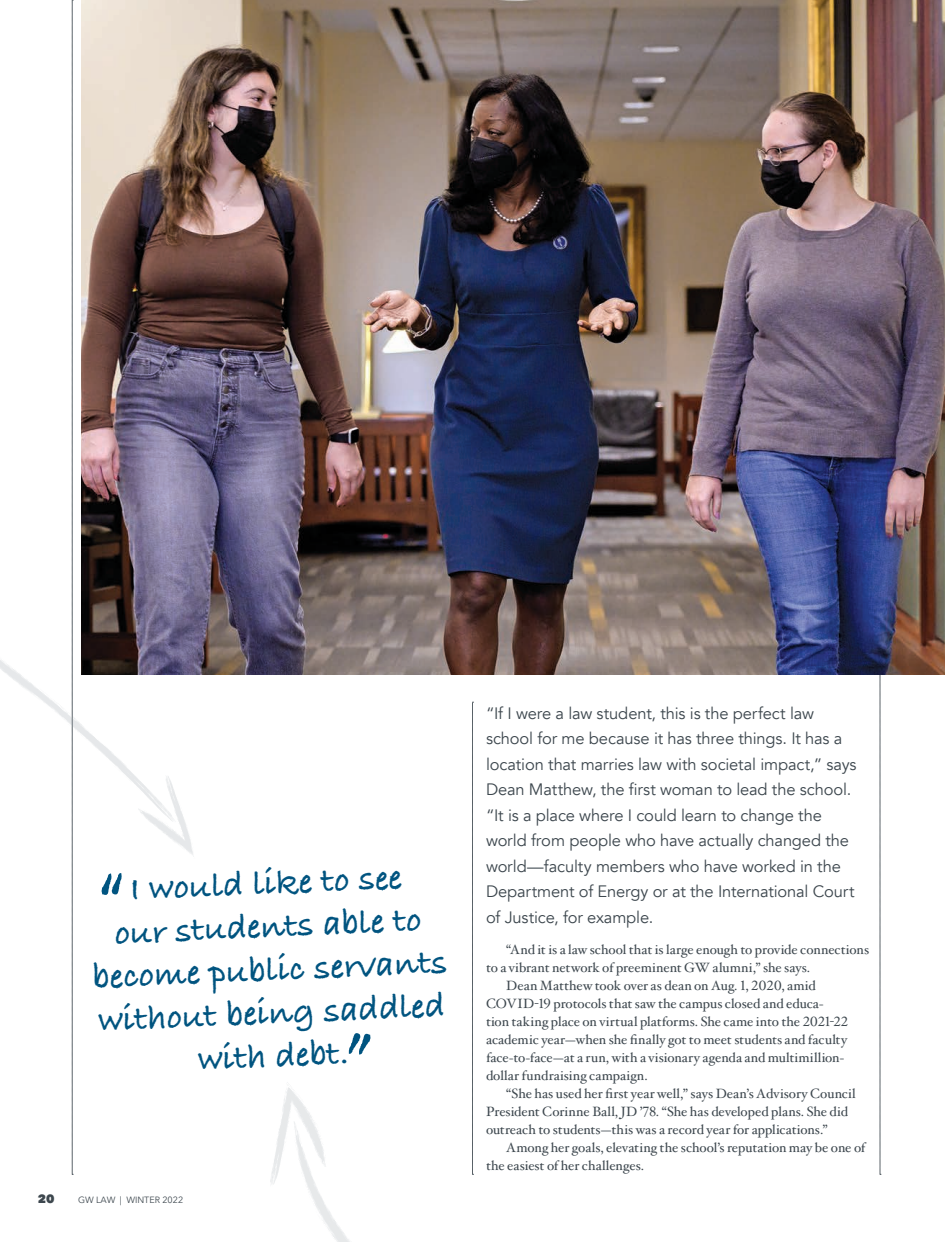
<style>
.page{position:relative;width:945px;height:1242px;background:#fff}
.page>*{position:absolute;margin:0;border:0;box-sizing:border-box;transform-origin:0 0}
.t1{font:700 36px/43.2px "Bradley Hand ITCTT";color:#005480;text-align:center}
.feature_-_body_text{font:16.5px/25.5px "Avenir";letter-spacing:-.01em;color:#3d474e}
.feature_-_body_text-2{font:13.5px/18px "Hoefler Txt";color:#3d474e}
.t2{font:800 12px "Avenir Next LT Pro";color:#3d474e}
.t3{font:9px "Avenir Next LT Pro";color:#3d474e}
</style>
<div class="page">
<svg style="left:880px;top:675px;width:1px;height:500px"></svg>
<svg style="left:72px;top:0;width:1px;height:1175px"></svg>
<img style="left:81px;top:0;width:864px;height:675px">
<svg style="left:0;top:610px;width:196px;height:250px"></svg>
<svg style="left:102px;top:873px;width:20px;height:22px"></svg>
<svg style="left:270px;top:702px;width:204px;height:540px"></svg>
<p class="t1" style="left:87px;top:870px;width:357px;rotate:-3deg">I would like to see<br>our students able to become public servants without being saddled with debt.</p>
<p class="t2" style="left:38px;top:1191px;width:18px">20</p>
<p class="t3" style="left:78px;top:1194px;width:107px">GW LAW | WINTER 2022</p>
<p class="feature_-_body_text" style="left:486px;top:700px;width:372px">“If I were a law student, this is the perfect law school for me because it has three things. It has a location that marries law with societal impact,” says Dean Matthew, the first woman to lead the school. “It is a place where I could learn to change the world from people who have actually changed the world—faculty members who have worked in the Department of Energy or at the International Court of Justice, for example.</p>
<p class="feature_-_body_text-2" style="left:486px;top:940px;width:385px;text-indent:20px">“And it is a law school that is large enough to provide connections to a vibrant network of preeminent GW alumni,” she says.</p>
<p class="feature_-_body_text-2" style="left:486px;top:976px;width:364px;text-indent:20px">Dean Matthew took over as dean on Aug. 1, 2020, amid COVID-19 protocols that saw the campus closed and educa&shy;tion taking place on virtual platforms. She came into the 2021-22 academic year—when she finally got to meet students and faculty face-to-face—at a run, with a visionary agenda and multimillion&shy;dollar fundraising campaign.</p>
<p class="feature_-_body_text-2" style="left:486px;top:1084px;width:371px;text-indent:20px">“She has used her first year well,” says Dean’s Advisory Council<br>President Corinne Ball, JD ’78. “She has developed plans. She did outreach to students—this was a record year for applications.”</p>
<p class="feature_-_body_text-2" style="left:486px;top:1138px;width:381px;text-indent:20px">Among her goals, elevating the school’s reputation may be one of the easiest of her challenges.</p>
</div>
